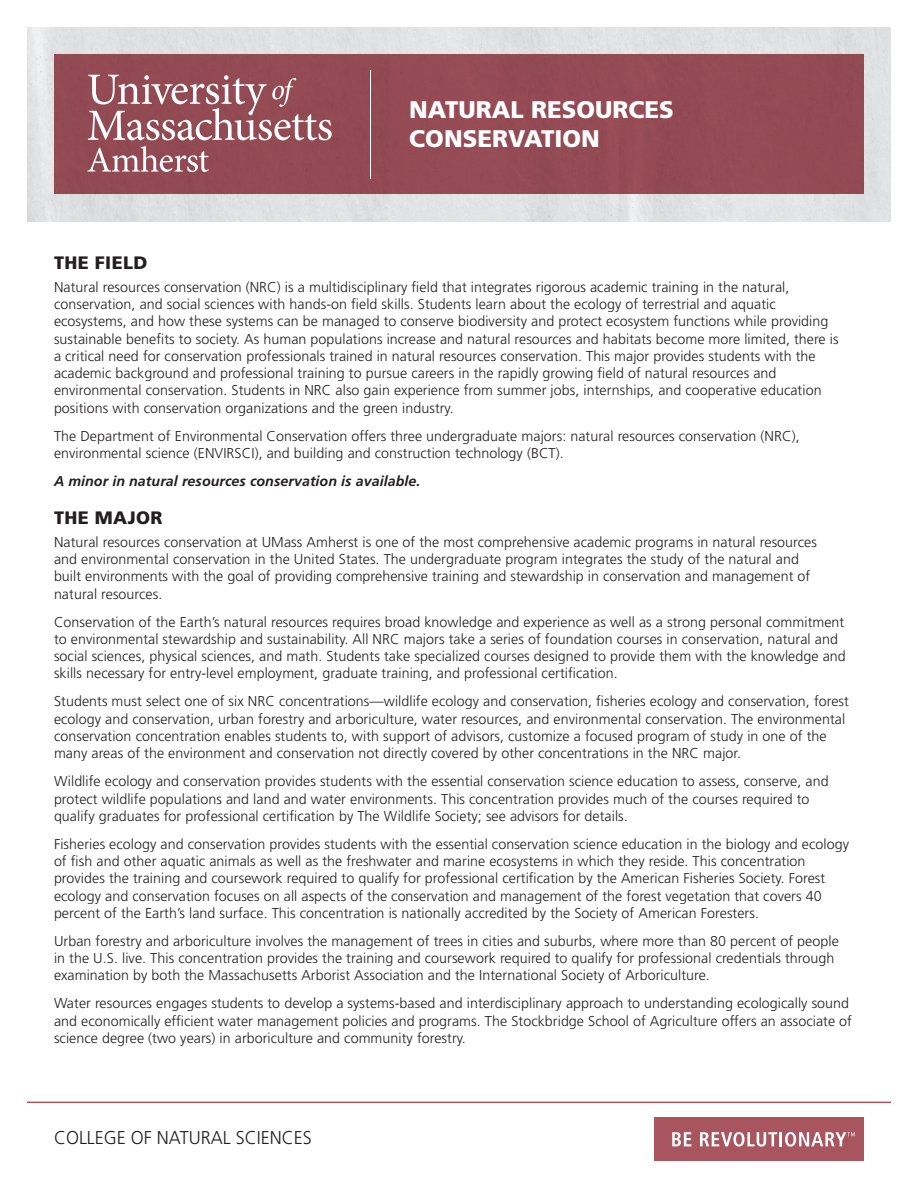
<style>
.page{position:relative;width:918px;height:1188px;background:#fff}
.page>*{position:absolute;margin:0;border:0;box-sizing:border-box;transform-origin:0 0}
.t1{font:900 24px/28.8px "Frutiger LT Std";color:#fff}
.t2{font:300 18.6px "Frutiger LT Std";color:#231f20}
.t3{font:900 18px "Frutiger LT Std";letter-spacing:.02em;color:#231f20}
.t4{font:300 14.25px/17.2px "Frutiger LT Std";letter-spacing:.005em;color:#231f20}
.t5{font:italic 700 14.25px "Frutiger LT Std";letter-spacing:.005em;color:#231f20}
</style>
<div class="page">
<div style="left:27px;top:27px;width:864px;height:195px;background:#e1e2e3"></div>
<div style="left:54px;top:54px;width:810px;height:140px;background:#944b54"></div>
<svg style="left:88px;top:75px;width:244px;height:65px"></svg>
<svg style="left:87px;top:146px;width:122px;height:26px"></svg>
<hr style="left:27px;top:1102px;width:864px;height:1px;background:#a8555f">
<hr style="left:370px;top:70px;width:1px;height:109px;background:#fff">
<div style="left:654px;top:1117px;width:210px;height:44px;background:#a8555f"></div>
<svg style="left:672px;top:1132px;width:19px;height:14px"></svg>
<svg style="left:700px;top:1132px;width:155px;height:15px"></svg>
<h1 class="t1" style="left:409px;top:95px;width:266px">NATURAL RESOURCES<br>CONSERVATION</h1>
<p class="t3" style="left:54px;top:252px;width:95px">THE FIELD</p>
<p class="t4" style="left:54px;top:279px;width:786px">Natural resources conservation (NRC) is a multidisciplinary field that integrates rigorous academic training in the natural, conservation, and social sciences with hands-on field skills. Students learn about the ecology of terrestrial and aquatic ecosystems, and how these systems can be managed to conserve biodiversity and protect ecosystem functions while providing sustainable benefits to society. As human populations increase and natural resources and habitats become more limited, there is a critical need for conservation professionals trained in natural resources conservation. This major provides students with the academic background and professional training to pursue careers in the rapidly growing field of natural resources and environmental conservation. Students in NRC also gain experience from summer jobs, internships, and cooperative education positions with conservation organizations and the green industry.</p>
<p class="t4" style="left:54px;top:427px;width:747px">The Department of Environmental Conservation offers three undergraduate majors: natural resources conservation (NRC), environmental science (ENVIRSCI), and building and construction technology (BCT).</p>
<p class="t5" style="left:54px;top:473px;width:368px">A minor in natural resources conservation is available.</p>
<p class="t3" style="left:54px;top:507px;width:110px">THE MAJOR</p>
<p class="t4" style="left:54px;top:534px;width:764px">Natural resources conservation at UMass Amherst is one of the most comprehensive academic programs in natural resources and environmental conservation in the United States. The undergraduate program integrates the study of the natural and built environments with the goal of providing comprehensive training and stewardship in conservation and management of natural resources.</p>
<p class="t4" style="left:54px;top:613px;width:793px">Conservation of the Earth’s natural resources requires broad knowledge and experience as well as a strong personal commitment to environmental stewardship and sustainability. All NRC majors take a series of foundation courses in conservation, natural and social sciences, physical sciences, and math. Students take specialized courses designed to provide them with the knowledge and skills necessary for entry-level employment, graduate training, and professional certification.</p>
<p class="t4" style="left:54px;top:693px;width:796px">Students must select one of six NRC concentrations—wildlife ecology and conservation, fisheries ecology and conservation, forest ecology and conservation, urban forestry and arboriculture, water resources, and environmental conservation. The environmental conservation concentration enables students to, with support of advisors, customize a focused program of study in one of the many areas of the environment and conservation not directly covered by other concentrations in the NRC major.</p>
<p class="t4" style="left:54px;top:773px;width:776px">Wildlife ecology and conservation provides students with the essential conservation science education to assess, conserve, and protect wildlife populations and land and water environments. This concentration provides much of the courses required to qualify graduates for professional certification by The Wildlife Society; see advisors for details.</p>
<p class="t4" style="left:54px;top:836px;width:797px">Fisheries ecology and conservation provides students with the essential conservation science education in the biology and ecology of fish and other aquatic animals as well as the freshwater and marine ecosystems in which they reside. This concentration provides the training and coursework required to qualify for professional certification by the American Fisheries Society. Forest ecology and conservation focuses on all aspects of the conservation and management of the forest vegetation that covers 40 percent of the Earth’s land surface. This concentration is nationally accredited by the Society of American Foresters.</p>
<p class="t4" style="left:54px;top:933px;width:786px">Urban forestry and arboriculture involves the management of trees in cities and suburbs, where more than 80 percent of people in the U.S. live. This concentration provides the training and coursework required to qualify for professional credentials through examination by both the Massachusetts Arborist Association and the International Society of Arboriculture.</p>
<p class="t4" style="left:54px;top:995px;width:800px">Water resources engages students to develop a systems-based and interdisciplinary approach to understanding ecologically sound and economically efficient water management policies and programs. The Stockbridge School of Agriculture offers an associate of science degree (two years) in arboriculture and community forestry.</p>
<h2 class="t2" style="left:54px;top:1127px;width:259px">COLLEGE OF NATURAL SCIENCES</h2>
</div>
